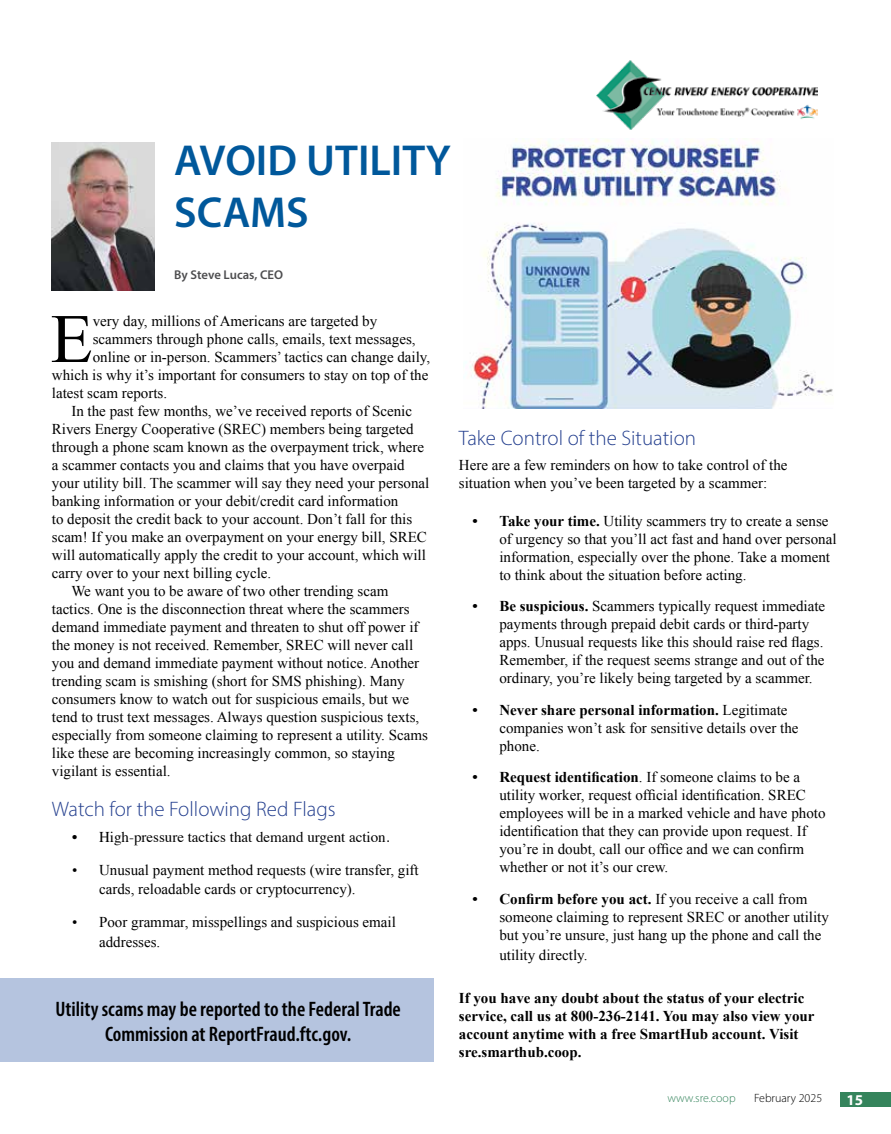
<style>
.page{position:relative;width:891px;height:1134px;background:#fff}
.page>*{position:absolute;margin:0;border:0;box-sizing:border-box;transform-origin:0 0}
.t1{font:69.3px "Times New Roman";color:#000}
.t2{font:600 43.5px/52.2px "Myriad Pro";color:#00589b}
.t3{font:600 condensed 21px/25.2px "Myriad Pro";color:#000;text-align:center}
.t4{font:300 21px "Myriad Pro";color:#25408f}
.t5{font:15px/18px "Times New Roman";color:#000}
.t6{font:700 15px/18px "Times New Roman";color:#000}
.t7{font:15px "Times";color:#000}
.t8{font:700 15px "Myriad Pro";color:#fff}
.t9{font:600 12.75px "Myriad Pro";color:#4d4d4f}
.t10{font:300 12px "Myriad Pro";color:#35845c}
.t11{font:300 12px "Myriad Pro";color:#000}
.s1{font-weight:700}
</style>
<div class="page">
<div style="left:0;top:978px;width:434px;height:84px;background:#b5c4df"></div>
<div style="left:840px;top:1093px;width:51px;height:14px;background:#35845c"></div>
<img style="left:52px;top:143px;width:102px;height:148px">
<img style="left:597px;top:61px;width:220px;height:68px">
<img style="left:465px;top:139px;width:368px;height:270px">
<h2 class="t2" style="left:174px;top:133px;width:278px">AVOID UTILITY<br>SCAMS</h2>
<p class="t9" style="left:174px;top:266px;width:110px">By Steve Lucas, CEO</p>
<h1 class="t1" style="left:50px;top:292px;width:44px">E</h1>
<p class="t5" style="left:93px;top:312px;width:286px">very day, millions of Americans are targeted by</p>
<p class="t5" style="left:93px;top:330px;width:324px">scammers through phone calls, emails, text messages,</p>
<p class="t5" style="left:93px;top:348px;width:339px">online or in-person. Scammers’ tactics can change daily,</p>
<p class="t5" style="left:52px;top:366px;width:378px">which is why it’s important for consumers to stay on top of the</p>
<p class="t5" style="left:52px;top:384px;width:117px">latest scam reports.</p>
<p class="t5" style="left:71px;top:402px;width:342px">In the past few months, we’ve received reports of Scenic</p>
<p class="t5" style="left:52px;top:420px;width:363px">Rivers Energy Cooperative (SREC) members being targeted</p>
<p class="t5" style="left:52px;top:438px;width:374px">through a phone scam known as the overpayment trick, where</p>
<p class="t5" style="left:52px;top:456px;width:354px">a scammer contacts you and claims that you have overpaid</p>
<p class="t5" style="left:52px;top:474px;width:379px">your utility bill. The scammer will say they need your personal</p>
<p class="t5" style="left:52px;top:492px;width:348px">banking information or your debit/credit card information</p>
<p class="t5" style="left:52px;top:510px;width:362px">to deposit the credit back to your account. Don’t fall for this</p>
<p class="t5" style="left:52px;top:528px;width:377px">scam! If you make an overpayment on your energy bill, SREC</p>
<p class="t5" style="left:52px;top:546px;width:376px">will automatically apply the credit to your account, which will</p>
<p class="t5" style="left:52px;top:564px;width:221px">carry over to your next billing cycle.</p>
<p class="t5" style="left:71px;top:582px;width:319px">We want you to be aware of two other trending scam</p>
<p class="t5" style="left:52px;top:600px;width:359px">tactics. One is the disconnection threat where the scammers</p>
<p class="t5" style="left:52px;top:618px;width:368px">demand immediate payment and threaten to shut off power if</p>
<p class="t5" style="left:52px;top:636px;width:363px">the money is not received. Remember, SREC will never call</p>
<p class="t5" style="left:52px;top:654px;width:369px">you and demand immediate payment without notice. Another</p>
<p class="t5" style="left:52px;top:672px;width:354px">trending scam is smishing (short for SMS phishing). Many</p>
<p class="t5" style="left:52px;top:690px;width:359px">consumers know to watch out for suspicious emails, but we</p>
<p class="t5" style="left:52px;top:708px;width:369px">tend to trust text messages. Always question suspicious texts,</p>
<p class="t5" style="left:52px;top:726px;width:378px">especially from someone claiming to represent a utility. Scams</p>
<p class="t5" style="left:52px;top:744px;width:345px">like these are becoming increasingly common, so staying</p>
<p class="t5" style="left:52px;top:762px;width:120px">vigilant is essential.</p>
<h3 class="t4" style="left:52px;top:796px;width:285px">Watch for the Following Red Flags</h3>
<p class="t7" style="left:72px;top:823px;width:319px">• High-pressure tactics that demand urgent action.</p>
<p class="t5" style="left:99px;top:860px;width:321px;line-height:19.5px;text-indent:-27px">• Unusual payment method requests (wire transfer, gift cards, reloadable cards or cryptocurrency).</p>
<p class="t5" style="left:99px;top:912px;width:298px;line-height:19.5px;text-indent:-27px">• Poor grammar, misspellings and suspicious email addresses.</p>
<h3 class="t4" style="left:459px;top:425px;width:239px">Take Control of the Situation</h3>
<p class="t5" style="left:459px;top:455px;width:330px">Here are a few reminders on how to take control of the situation when you’ve been targeted by a scammer:</p>
<p class="t5" style="left:499px;top:512px;width:339px;text-indent:-27px"><span class="s1">• Take your time.</span> Utility scammers try to create a sense of urgency so that you’ll act fast and hand over personal information, especially over the phone. Take a moment to think about the situation before acting.</p>
<p class="t5" style="left:499px;top:597px;width:327px;text-indent:-27px"><span class="s1">• Be suspicious.</span> Scammers typically request immediate payments through prepaid debit cards or third-party apps. Unusual requests like this should raise red flags.<br>Remember, if the request seems strange and out of the ordinary, you’re likely being targeted by a scammer.</p>
<p class="t5" style="left:499px;top:701px;width:301px;text-indent:-27px"><span class="s1">• Never share personal information.</span> Legitimate companies won’t ask for sensitive details over the phone.</p>
<p class="t5" style="left:499px;top:768px;width:328px;text-indent:-27px"><span class="s1">• Request identification</span>. If someone claims to be a utility worker, request official identification. SREC employees will be in a marked vehicle and have photo identification that they can provide upon request. If you’re in doubt, call our office and we can confirm whether or not it’s our crew.</p>
<p class="t5" style="left:499px;top:890px;width:331px;text-indent:-27px"><span class="s1">• Confirm before you act.</span> If you receive a call from someone claiming to represent SREC or another utility but you’re unsure, just hang up the phone and call the</p>
<p class="t5" style="left:499px;top:946px;width:90px">utility directly.</p>
<h3 class="t3" style="left:55px;top:996px;width:347px">Utility scams may be reported to the Federal Trade<br>Commission at ReportFraud.ftc.gov.</h3>
<p class="t6" style="left:459px;top:989px;width:357px">If you have any doubt about the status of your electric service, call us at 800-236-2141. You may also view your account anytime with a free SmartHub account. Visit sre.smarthub.coop.</p>
<p class="t10" style="left:667px;top:1091px;width:70px">www.sre.coop</p>
<p class="t11" style="left:754px;top:1091px;width:70px">February 2025</p>
<p class="t8" style="left:847px;top:1090px;width:18px">15</p>
</div>
